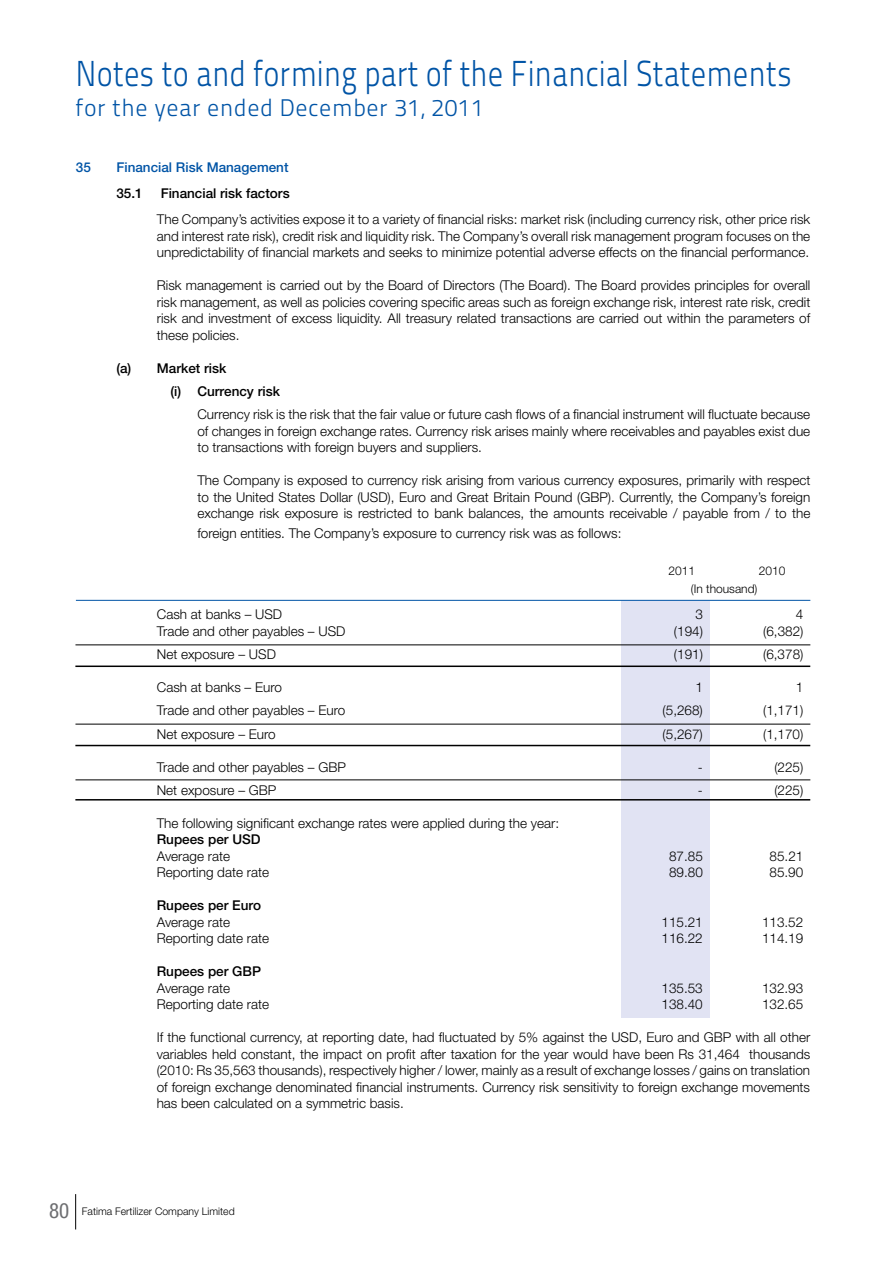
<style>
.page{position:relative;width:893px;height:1263px;background:#fff}
.page>*{position:absolute;margin:0;border:0;box-sizing:border-box;transform-origin:0 0}
.t1{font:36px "Titillium Maps 26 L 250 wt";color:#0054a6;scale:.85 1}
.t2{font:24px "Titillium Maps 26 L 250 wt";letter-spacing:.02em;color:#0054a6}
.t3{font:300 13.5px/16.5px "Helvetica Neue LT Std";color:#000}
.t4{font:500 13.5px/16.5px "Helvetica Neue LT Std";color:#000}
.t5{font:500 13.5px/26.2px "Helvetica Neue LT Std";color:#0054a6}
.t6{font:300 12px "Helvetica Neue LT Std";color:#000}
.t7{font:300 10.5px "Helvetica Neue LT Std";color:#000}
.s1{color:#000}
.s2{font-weight:500}
.s3{font-weight:300}
.s4{font-weight:400;font-stretch:condensed;font-size:21px;color:#6d6e71}
</style>
<div class="page">
<hr style="left:75px;top:1194px;width:1px;height:35px;background:#000">
<div style="left:621px;top:600px;width:89px;height:417px;background:#e1e3f3"></div>
<hr style="left:75px;top:645px;width:735px;height:1px;background:#000">
<hr style="left:75px;top:724px;width:735px;height:1px;background:#000">
<hr style="left:75px;top:780px;width:735px;height:1px;background:#000">
<hr style="left:75px;top:665px;width:735px;height:2px;background:#000">
<hr style="left:75px;top:745px;width:735px;height:1px;background:#000">
<hr style="left:75px;top:799px;width:735px;height:1px;background:#000">
<hr style="left:76px;top:600px;width:734px;height:1px;background:#0054a6">
<p class="t1" style="left:76px;top:47px;width:844px">Notes to and forming part of the Financial Statements</p>
<p class="t2" style="left:76px;top:90px;width:410px">for the year ended December 31, 2011</p>
<p class="t5" style="left:76px;top:154px;width:17px">35</p>
<p class="t5" style="left:116px;top:154px;width:174px">Financial Risk Management<br><span class="s1">35.1</span></p>
<p class="t3" style="left:157px;top:180px;width:655px;line-height:26.2px"><span class="s2">Financial risk factors<br></span>The Company’s activities expose it to a variety of financial risks: market risk (including currency risk, other price risk</p>
<p class="t3" style="left:157px;top:227px;width:655px">and interest rate risk), credit risk and liquidity risk. The Company’s overall risk management program focuses on the unpredictability of financial markets and seeks to minimize potential adverse effects on the financial performance.</p>
<p class="t3" style="left:157px;top:277px;width:655px;text-align:justify">Risk management is carried out by the Board of Directors (The Board). The Board provides principles for overall risk management, as well as policies covering specific areas such as foreign exchange risk, interest rate risk, credit risk and investment of excess liquidity. All treasury related transactions are carried out within the parameters of these policies.</p>
<p class="t4" style="left:116px;top:359px;width:112px">(a) Market risk</p>
<p class="t4" style="left:170px;top:383px;width:111px">(i) Currency risk</p>
<p class="t3" style="left:197px;top:406px;width:614px">Currency risk is the risk that the fair value or future cash flows of a financial instrument will fluctuate because</p>
<p class="t3" style="left:197px;top:422px;width:614px">of changes in foreign exchange rates. Currency risk arises mainly where receivables and payables exist due to transactions with foreign buyers and suppliers.</p>
<p class="t3" style="left:197px;top:472px;width:614px;text-align:justify">The Company is exposed to currency risk arising from various currency exposures, primarily with respect to the United States Dollar (USD), Euro and Great Britain Pound (GBP). Currently, the Company’s foreign exchange risk exposure is restricted to bank balances, the amounts receivable / payable from / to the</p>
<p class="t3" style="left:197px;top:524px;width:426px">foreign entities. The Company’s exposure to currency risk was as follows:</p>
<p class="t6" style="left:669px;top:564px;width:28px">2011</p>
<p class="t6" style="left:759px;top:564px;width:28px">2010</p>
<p class="t6" style="left:691px;top:582px;width:68px">(In thousand)</p>
<p class="t3" style="left:157px;top:606px;width:127px">Cash at banks – USD</p>
<p class="t3" style="left:695px;top:606px;width:9px">3</p>
<p class="t3" style="left:796px;top:606px;width:9px">4</p>
<p class="t3" style="left:157px;top:623px;width:190px">Trade and other payables – USD</p>
<p class="t3" style="left:674px;top:623px;width:31px">(194)</p>
<p class="t3" style="left:763px;top:623px;width:42px">(6,382)</p>
<p class="t3" style="left:157px;top:646px;width:121px">Net exposure – USD</p>
<p class="t3" style="left:674px;top:646px;width:31px">(191)</p>
<p class="t3" style="left:763px;top:646px;width:42px">(6,378)</p>
<p class="t3" style="left:157px;top:679px;width:127px">Cash at banks – Euro</p>
<p class="t3" style="left:695px;top:679px;width:9px">1</p>
<p class="t3" style="left:796px;top:679px;width:9px">1</p>
<p class="t3" style="left:157px;top:702px;width:190px">Trade and other payables – Euro</p>
<p class="t3" style="left:663px;top:702px;width:42px">(5,268)</p>
<p class="t3" style="left:763px;top:702px;width:42px">(1,171)</p>
<p class="t3" style="left:157px;top:725px;width:120px">Net exposure – Euro</p>
<p class="t3" style="left:663px;top:725px;width:42px">(5,267)</p>
<p class="t3" style="left:763px;top:725px;width:42px">(1,170)</p>
<p class="t3" style="left:157px;top:758px;width:191px">Trade and other payables – GBP</p>
<p class="t3" style="left:698px;top:758px;width:6px">-</p>
<p class="t3" style="left:774px;top:758px;width:31px">(225)</p>
<p class="t3" style="left:157px;top:782px;width:121px">Net exposure – GBP</p>
<p class="t3" style="left:698px;top:782px;width:6px">-</p>
<p class="t3" style="left:774px;top:782px;width:31px">(225)</p>
<p class="t3" style="left:157px;top:815px;width:404px">The following significant exchange rates were applied during the year:<br><span class="s2">Rupees per USD<br></span>Average rate</p>
<p class="t3" style="left:669px;top:848px;width:35px">87.85</p>
<p class="t3" style="left:770px;top:848px;width:35px">85.21</p>
<p class="t3" style="left:157px;top:864px;width:114px">Reporting date rate</p>
<p class="t3" style="left:669px;top:864px;width:35px">89.80</p>
<p class="t3" style="left:769px;top:864px;width:35px">85.90</p>
<p class="t4" style="left:157px;top:897px;width:106px">Rupees per Euro<br><span class="s3">Average rate</span></p>
<p class="t3" style="left:661px;top:914px;width:43px">115.21</p>
<p class="t3" style="left:762px;top:914px;width:43px">113.52</p>
<p class="t3" style="left:157px;top:930px;width:114px">Reporting date rate</p>
<p class="t3" style="left:661px;top:930px;width:43px">116.22</p>
<p class="t3" style="left:762px;top:930px;width:43px">114.19</p>
<p class="t4" style="left:157px;top:963px;width:106px">Rupees per GBP<br><span class="s3">Average rate</span></p>
<p class="t3" style="left:661px;top:979px;width:43px">135.53</p>
<p class="t3" style="left:762px;top:979px;width:43px">132.93</p>
<p class="t3" style="left:157px;top:996px;width:114px">Reporting date rate</p>
<p class="t3" style="left:661px;top:996px;width:43px">138.40</p>
<p class="t3" style="left:762px;top:996px;width:43px">132.65</p>
<p class="t3" style="left:157px;top:1029px;width:655px;text-align:justify">If the functional currency, at reporting date, had fluctuated by 5% against the USD, Euro and GBP with all other variables held constant, the impact on profit after taxation for the year would have been Rs 31,464 thousands (2010: Rs 35,563 thousands), respectively higher / lower, mainly as a result of exchange losses / gains on translation of foreign exchange denominated financial instruments. Currency risk sensitivity to foreign exchange movements has been calculated on a symmetric basis.</p>
<p class="t7" style="left:49px;top:1205px;width:187px"><span class="s4">80</span> Fatima Fertilizer Company Limited</p>
</div>
